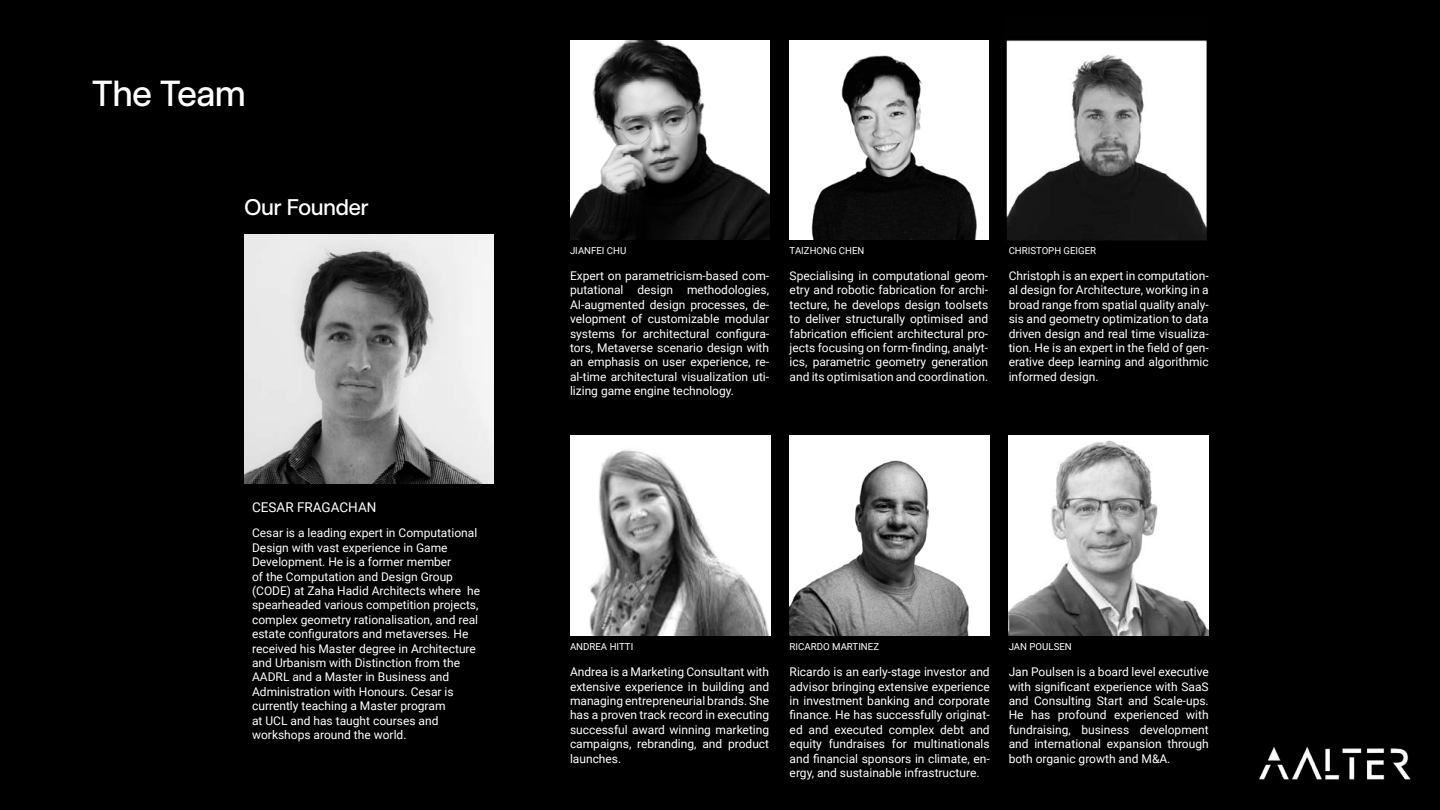
<style>
.page{position:relative;width:1440px;height:810px;background:#000}
.page>*{position:absolute;margin:0;border:0;box-sizing:border-box;transform-origin:0 0}
.t1{font:36px "Universal Sans Display Trial 450";color:#fff}
.t2{font:22.5px "Universal Sans Display Trial 450";color:#fff}
.t3{font:13.5px "Roboto";color:#fff}
.t4{font:12px/14.4px "Roboto";color:#fff;text-align:justify}
.t5{font:9.68px "Roboto";color:#fff}
.t6{font:9.6px "Roboto";color:#fff}
</style>
<div class="page">
<img style="left:1259px;top:747px;width:152px;height:33px">
<img style="left:1006px;top:40px;width:201px;height:201px">
<img style="left:570px;top:436px;width:200px;height:200px">
<img style="left:789px;top:41px;width:199px;height:199px">
<img style="left:570px;top:41px;width:199px;height:199px">
<img style="left:244px;top:234px;width:250px;height:249px">
<img style="left:790px;top:436px;width:200px;height:200px">
<img style="left:1009px;top:436px;width:200px;height:200px">
<h1 class="t1" style="left:92px;top:80px;width:155px">The Team</h1>
<h2 class="t2" style="left:244px;top:199px;width:126px">Our Founder</h2>
<p class="t3" style="left:252px;top:498px;width:126px">CESAR FRAGACHAN</p>
<p class="t4" style="left:252px;top:525px;width:229px;text-align:left">Cesar is a leading expert in Computational Design with vast experience in Game Development. He is a former member<br>of the Computation and Design Group (CODE) at Zaha Hadid Architects where he spearheaded various competition projects, complex geometry rationalisation, and real estate configurators and metaverses. He received his Master degree in Architecture and Urbanism with Distinction from the AADRL and a Master in Business and Administration with Honours. Cesar is currently teaching a Master program<br>at UCL and has taught courses and workshops around the world.</p>
<p class="t6" style="left:570px;top:244px;width:58px">JIANFEI CHU</p>
<p class="t4" style="left:570px;top:268px;width:201px">Expert on parametricism-based com&shy;putational design methodologies, AI-augmented design processes, de&shy;velopment of customizable modular systems for architectural configura&shy;tors, Metaverse scenario design with an emphasis on user experience, re&shy;al-time architectural visualization uti&shy;lizing game engine technology.</p>
<p class="t6" style="left:790px;top:244px;width:76px">TAIZHONG CHEN</p>
<p class="t4" style="left:790px;top:268px;width:200px">Specialising in computational geom&shy;etry and robotic fabrication for archi&shy;tecture, he develops design toolsets to deliver structurally optimised and fabrication efficient architectural pro&shy;jects focusing on form-finding, analyt&shy;ics, parametric geometry generation and its optimisation and coordination.</p>
<p class="t6" style="left:1009px;top:244px;width:89px">CHRISTOPH GEIGER</p>
<p class="t4" style="left:1009px;top:268px;width:202px">Christoph is an expert in computation&shy;al design for Architecture, working in a broad range from spatial quality analy&shy;sis and geometry optimization to data driven design and real time visualiza&shy;tion. He is an expert in the field of gen&shy;erative deep learning and algorithmic informed design.</p>
<p class="t5" style="left:570px;top:640px;width:65px">ANDREA HITTI</p>
<p class="t4" style="left:570px;top:664px;width:201px">Andrea is a Marketing Consultant with extensive experience in building and managing entrepreneurial brands. She has a proven track record in executing successful award winning marketing campaigns, rebranding, and product launches.</p>
<p class="t5" style="left:790px;top:640px;width:91px">RICARDO MARTINEZ</p>
<p class="t4" style="left:790px;top:664px;width:202px">Ricardo is an early-stage investor and advisor bringing extensive experience in investment banking and corporate finance. He has successfully originat&shy;ed and executed complex debt and equity fundraises for multinationals and financial sponsors in climate, en&shy;ergy, and sustainable infrastructure.</p>
<p class="t5" style="left:1009px;top:640px;width:65px">JAN POULSEN</p>
<p class="t4" style="left:1009px;top:664px;width:202px">Jan Poulsen is a board level executive with significant experience with SaaS and Consulting Start and Scale-ups.<br>He has profound experienced with fundraising, business development and international expansion through both organic growth and M&amp;A.</p>
</div>
